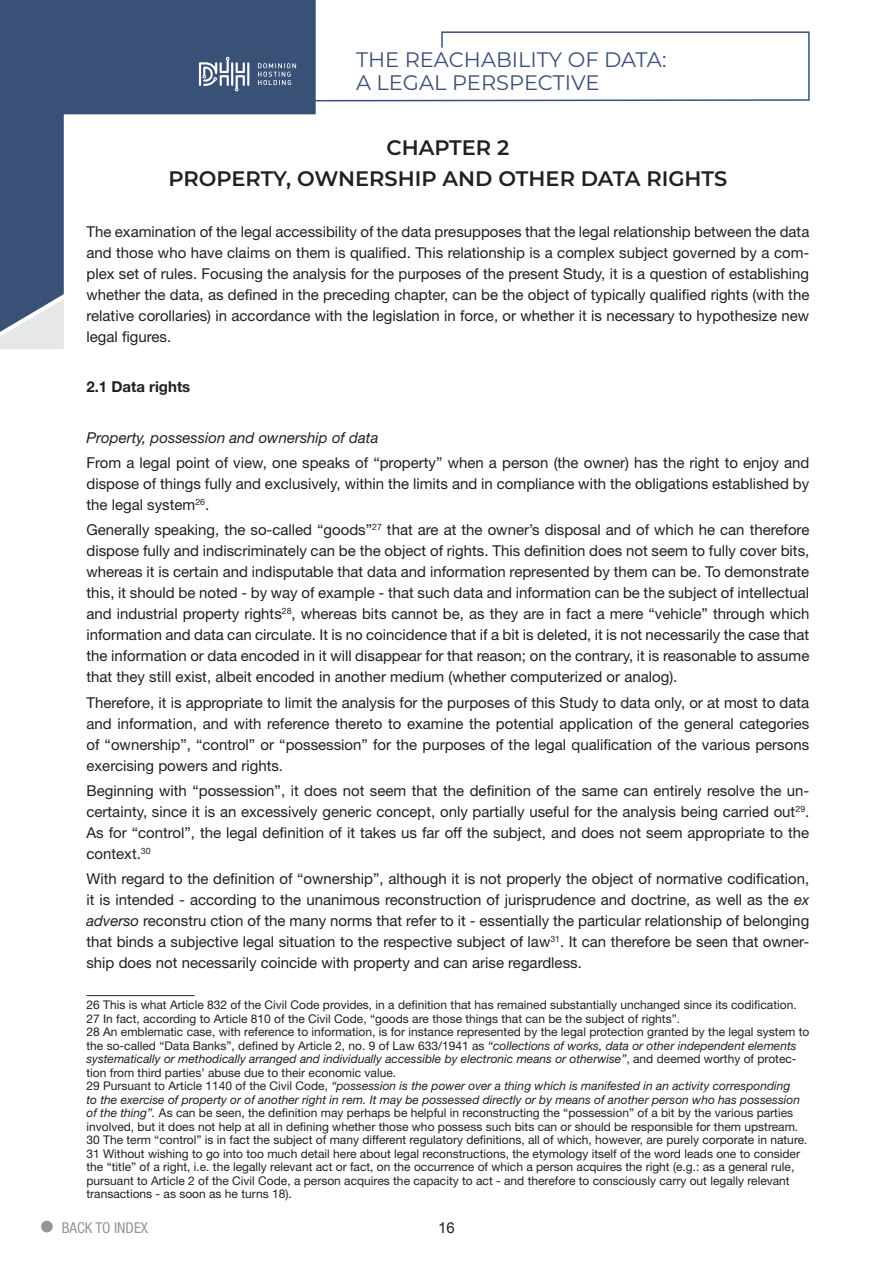
<style>
.page{position:relative;width:893px;height:1263px;background:#fff}
.page>*{position:absolute;margin:0;border:0;box-sizing:border-box;transform-origin:0 0}
.t1{font:600 21px/31.2px "Montserrat";color:#231f20;text-align:center}
.t2{font:21px/22.5px "Montserrat";color:#395176}
.t3{font:15px/21px "Helvetica Neue";color:#231f20;text-align:justify}
.t4{font:italic 15px "Helvetica Neue";color:#231f20}
.t5{font:700 15px "Helvetica Neue";color:#231f20}
.t6{font:condensed 15px "Helvetica Neue";color:#939598}
.t7{font:15px "Arial";color:#231f20}
.t8{font:12px/13.5px "Helvetica Neue";color:#231f20}
.s1{font-style:italic}
.s2{font-family:"Montserrat";font-weight:600;font-stretch:normal;font-size:54px}
</style>
<div class="page">
<svg style="left:0;top:332px;width:64px;height:17px"></svg>
<svg style="left:0;top:0;width:316px;height:332px"></svg>
<hr style="left:247px;top:62px;width:2px;height:24px;background:#fff">
<svg style="left:199px;top:57px;width:46px;height:34px"></svg>
<svg style="left:257px;top:31px;width:553px;height:71px"></svg>
<hr style="left:86px;top:995px;width:108px;height:1px;background:#231f20">
<h1 class="t2" style="left:356px;top:48px;width:312px">THE REACHABILITY OF DATA:<br>A LEGAL PERSPECTIVE</h1>
<h1 class="t1" style="left:168px;top:131px;width:560px">CHAPTER 2<br>PROPERTY, OWNERSHIP AND OTHER DATA RIGHTS</h1>
<p class="t3" style="left:86px;top:221px;width:724px">The examination of the legal accessibility of the data presupposes that the legal relationship between the data and those who have claims on them is qualified. This relationship is a complex subject governed by a com&shy;plex set of rules. Focusing the analysis for the purposes of the present Study, it is a question of establishing whether the data, as defined in the preceding chapter, can be the object of typically qualified rights (with the relative corollaries) in accordance with the legislation in force, or whether it is necessary to hypothesize new legal figures.</p>
<p class="t5" style="left:86px;top:378px;width:105px">2.1 Data rights</p>
<p class="t4" style="left:86px;top:428px;width:293px">Property, possession and ownership of data</p>
<p class="t3" style="left:86px;top:452px;width:724px">From a legal point of view, one speaks of “property” when a person (the owner) has the right to enjoy and dispose of things fully and exclusively, within the limits and in compliance with the obligations established by the legal system<sup>26</sup>.</p>
<p class="t3" style="left:86px;top:519px;width:724px">Generally speaking, the so-called “goods”<sup>27</sup> that are at the owner’s disposal and of which he can therefore dispose fully and indiscriminately can be the object of rights. This definition does not seem to fully cover bits, whereas it is certain and indisputable that data and information represented by them can be. To demonstrate this, it should be noted - by way of example - that such data and information can be the subject of intellectual and industrial property rights<sup>28</sup>, whereas bits cannot be, as they are in fact a mere “vehicle” through which information and data can circulate. It is no coincidence that if a bit is deleted, it is not necessarily the case that the information or data encoded in it will disappear for that reason; on the contrary, it is reasonable to assume that they still exist, albeit encoded in another medium (whether computerized or analog).</p>
<p class="t3" style="left:86px;top:691px;width:724px">Therefore, it is appropriate to limit the analysis for the purposes of this Study to data only, or at most to data and information, and with reference thereto to examine the potential application of the general categories of “ownership”, “control” or “possession” for the purposes of the legal qualification of the various persons exercising powers and rights.</p>
<p class="t3" style="left:86px;top:780px;width:724px">Beginning with “possession”, it does not seem that the definition of the same can entirely resolve the un&shy;certainty, since it is an excessively generic concept, only partially useful for the analysis being carried out<sup>29</sup>.<br>As for “control”, the legal definition of it takes us far off the subject, and does not seem appropriate to the context.<sup>30</sup></p>
<p class="t3" style="left:86px;top:868px;width:724px">With regard to the definition of “ownership”, although it is not properly the object of normative codification, it is intended - according to the unanimous reconstruction of jurisprudence and doctrine, as well as the <span class="s1">ex adverso</span> reconstru ction of the many norms that refer to it - essentially the particular relationship of belonging that binds a subjective legal situation to the respective subject of law<sup>31</sup>. It can therefore be seen that owner&shy;ship does not necessarily coincide with property and can arise regardless.</p>
<p class="t8" style="left:86px;top:998px;width:724px">26 This is what Article 832 of the Civil Code provides, in a definition that has remained substantially unchanged since its codification.<br>27 In fact, according to Article 810 of the Civil Code, “goods are those things that can be the subject of rights”.<br>28 An emblematic case, with reference to information, is for instance represented by the legal protection granted by the legal system to the so-called “Data Banks”, defined by Article 2, no. 9 of Law 633/1941 as <span class="s1">“collections of works, data or other independent elements systematically or methodically arranged and individually accessible by electronic means or otherwise”</span>, and deemed worthy of protec&shy;tion from third parties’ abuse due to their economic value.<br>29 Pursuant to Article 1140 of the Civil Code, <span class="s1">“possession is the power over a thing which is manifested in an activity corresponding<br>to the exercise of property or of another right in rem. It may be possessed directly or by means of another person who has possession of the thing”.</span> As can be seen, the definition may perhaps be helpful in reconstructing the “possession” of a bit by the various parties involved, but it does not help at all in defining whether those who possess such bits can or should be responsible for them upstream.<br>30 The term “control” is in fact the subject of many different regulatory definitions, all of which, however, are purely corporate in nature.<br>31 Without wishing to go into too much detail here about legal reconstructions, the etymology itself of the word leads one to consider the “title” of a right, i.e. the legally relevant act or fact, on the occurrence of which a person acquires the right (e.g.: as a general rule, pursuant to Article 2 of the Civil Code, a person acquires the capacity to act - and therefore to consciously carry out legally relevant transactions - as soon as he turns 18).</p>
<p class="t6" style="left:38px;top:1218px;width:112px"><span class="s2">•</span> BACK TO INDEX</p>
<p class="t7" style="left:438px;top:1218px;width:18px">16</p>
</div>
